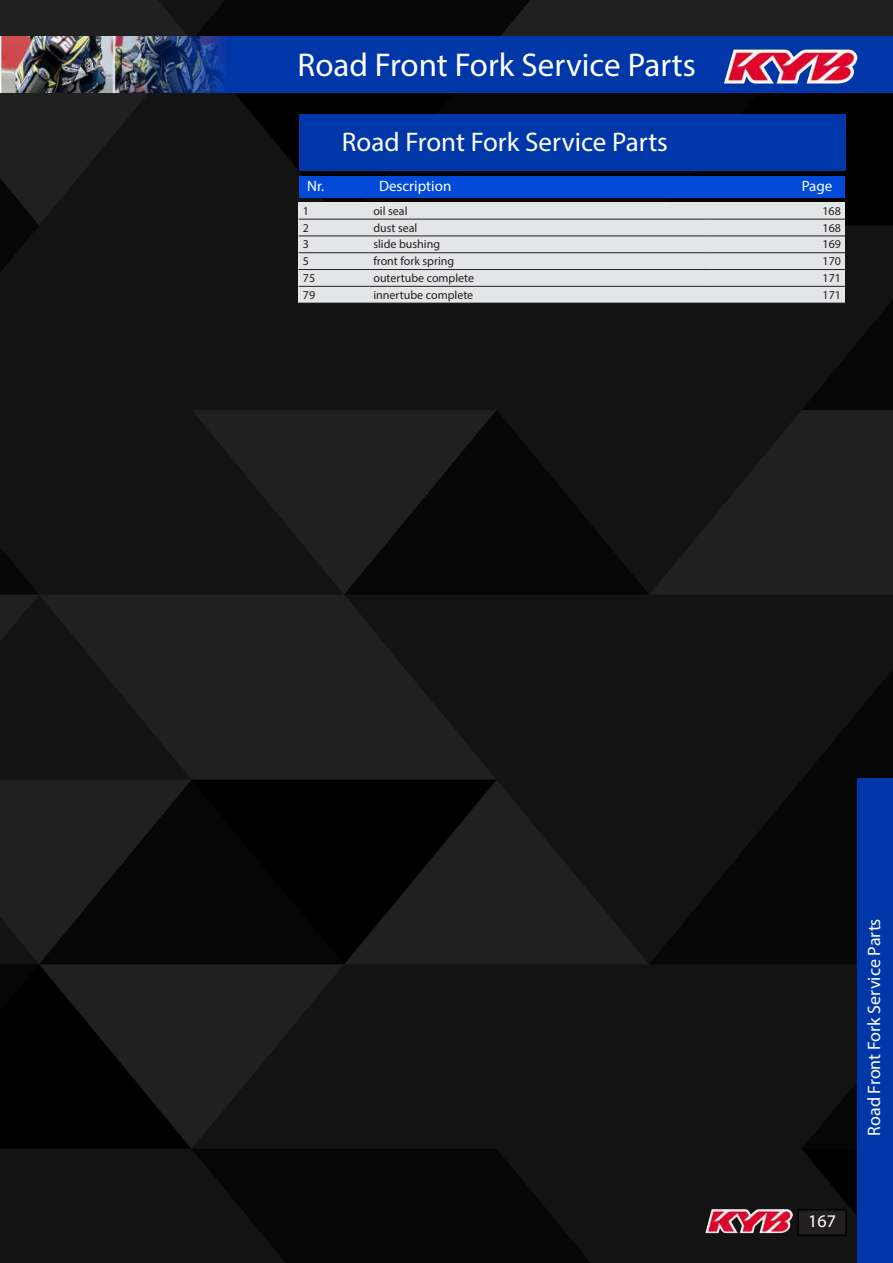
<style>
.page{position:relative;width:893px;height:1263px;background:#fff}
.page>*{position:absolute;margin:0;border:0;box-sizing:border-box;transform-origin:0 0}
.t1{font:33px "Myriad Pro";color:#fff}
.t2{font:27px "Myriad Pro";color:#fff}
.t3{font:18px "Myriad Pro";color:#fff}
.t4{font:17.85px "Myriad Pro";color:#fff}
.t5{font:15px "Myriad Pro";color:#fff}
.t6{font:12px "Myriad Pro";color:#231f20}
</style>
<div class="page">
<img style="left:0;top:0;width:893px;height:1263px">
<div style="left:798px;top:1210px;width:48px;height:25px;background:#231f20"></div>
<div style="left:797px;top:1209px;width:50px;height:27px;border:2px solid #000"></div>
<img style="left:704px;top:1209px;width:89px;height:24px">
<div style="left:857px;top:778px;width:36px;height:485px;background:#0037a8"></div>
<div style="left:0;top:36px;width:893px;height:57px;background:#0037a8"></div>
<div style="left:299px;top:115px;width:501px;height:56px;background:#0037a8"></div>
<div style="left:299px;top:202px;width:546px;height:101px;background:#e4e5e7"></div>
<hr style="left:299px;top:219px;width:70px;height:1px;background:#231f20">
<hr style="left:369px;top:219px;width:342px;height:1px;background:#231f20">
<hr style="left:711px;top:219px;width:134px;height:1px;background:#231f20">
<hr style="left:299px;top:236px;width:70px;height:1px;background:#231f20">
<hr style="left:369px;top:236px;width:342px;height:1px;background:#231f20">
<hr style="left:711px;top:236px;width:134px;height:1px;background:#231f20">
<hr style="left:299px;top:252px;width:70px;height:1px;background:#231f20">
<hr style="left:369px;top:252px;width:342px;height:1px;background:#231f20">
<hr style="left:711px;top:252px;width:134px;height:1px;background:#231f20">
<hr style="left:299px;top:269px;width:70px;height:1px;background:#231f20">
<hr style="left:369px;top:269px;width:342px;height:1px;background:#231f20">
<hr style="left:711px;top:269px;width:134px;height:1px;background:#231f20">
<hr style="left:299px;top:286px;width:70px;height:1px;background:#231f20">
<hr style="left:369px;top:286px;width:342px;height:1px;background:#231f20">
<hr style="left:711px;top:286px;width:134px;height:1px;background:#231f20">
<hr style="left:299px;top:303px;width:70px;height:1px;background:#231f20">
<hr style="left:369px;top:303px;width:342px;height:1px;background:#231f20">
<hr style="left:711px;top:303px;width:134px;height:1px;background:#231f20">
<div style="left:342px;top:115px;width:503px;height:56px;background:#0037a8"></div>
<div style="left:469px;top:176px;width:376px;height:22px;background:#004ad7"></div>
<div style="left:299px;top:176px;width:93px;height:22px;background:#004ad7"></div>
<div style="left:371px;top:176px;width:134px;height:22px;background:#004ad7"></div>
<img style="left:723px;top:49px;width:134px;height:35px">
<img style="left:0;top:36px;width:225px;height:57px">
<h1 class="t1" style="left:297px;top:44px;width:400px">Road Front Fork Service Parts</h1>
<h2 class="t2" style="left:342px;top:126px;width:328px">Road Front Fork Service Parts</h2>
<p class="t5" style="left:307px;top:177px;width:19px">Nr.</p>
<p class="t5" style="left:379px;top:177px;width:74px">Description</p>
<p class="t5" style="left:802px;top:177px;width:32px">Page</p>
<p class="t6" style="left:303px;top:203px;width:8px">1</p>
<p class="t6" style="left:373px;top:203px;width:36px">oil seal</p>
<p class="t6" style="left:822px;top:203px;width:20px">168</p>
<p class="t6" style="left:303px;top:220px;width:8px">2</p>
<p class="t6" style="left:373px;top:220px;width:46px">dust seal</p>
<p class="t6" style="left:822px;top:220px;width:20px">168</p>
<p class="t6" style="left:303px;top:237px;width:8px">3</p>
<p class="t6" style="left:373px;top:237px;width:68px">slide bushing</p>
<p class="t6" style="left:822px;top:237px;width:20px">169</p>
<p class="t6" style="left:303px;top:254px;width:8px">5</p>
<p class="t6" style="left:373px;top:254px;width:82px">front fork spring</p>
<p class="t6" style="left:822px;top:254px;width:20px">170</p>
<p class="t6" style="left:303px;top:271px;width:14px">75</p>
<p class="t6" style="left:373px;top:271px;width:102px">outertube complete</p>
<p class="t6" style="left:822px;top:271px;width:20px">171</p>
<p class="t6" style="left:303px;top:287px;width:14px">79</p>
<p class="t6" style="left:373px;top:287px;width:101px">innertube complete</p>
<p class="t6" style="left:822px;top:287px;width:20px">171</p>
<h3 class="t3" style="left:863px;top:1136px;width:219px;rotate:-90deg">Road Front Fork Service Parts</h3>
<h3 class="t4" style="left:808px;top:1210px;width:29px">167</h3>
</div>
